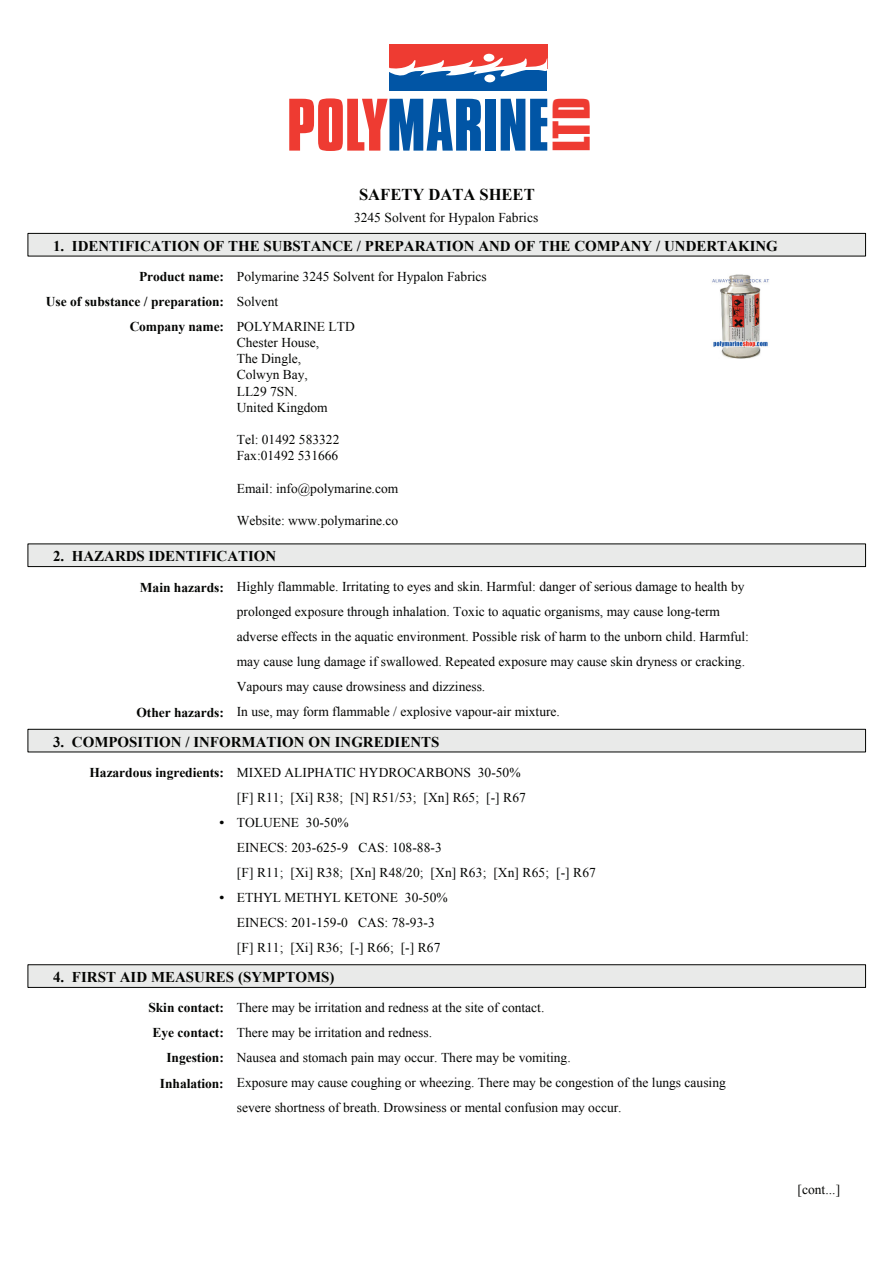
<style>
.page{position:relative;width:893px;height:1263px;background:#fff}
.page>*{position:absolute;margin:0;border:0;box-sizing:border-box;transform-origin:0 0}
.t1{font:700 63.9px "Compacta BT";color:#0155a5}
.t2{font:700 45.6px "Compacta BT";color:#ee3b32;scale:1.08 1}
.t3{font:700 16.5px "Times New Roman";color:#040503}
.t4{font:700 15px "Times New Roman";color:#040503}
.t5{font:13.5px/25px "Times New Roman";color:#040503}
.t6{font:700 13.5px "Times New Roman";letter-spacing:-.005em;color:#040503}
.s1{color:#ee3b32}
.s2{font-weight:700}
.s3{font-weight:400}
</style>
<div class="page">
<div style="left:28px;top:234px;width:837px;height:22px;background:#e9eae9"></div>
<div style="left:28px;top:233px;width:837px;height:23px;border:1px solid #040503"></div>
<div style="left:28px;top:544px;width:837px;height:23px;background:#e9eae9"></div>
<div style="left:28px;top:544px;width:837px;height:23px;border:1px solid #040503"></div>
<div style="left:28px;top:729px;width:837px;height:23px;background:#e9eae9"></div>
<div style="left:28px;top:729px;width:837px;height:23px;border:1px solid #040503"></div>
<div style="left:28px;top:965px;width:837px;height:22px;background:#e9eae9"></div>
<div style="left:28px;top:965px;width:837px;height:23px;border:1px solid #040503"></div>
<img style="left:712px;top:274px;width:57px;height:85px">
<div style="left:389px;top:71px;width:158px;height:20px;background:#0155a5"></div>
<div style="left:389px;top:45px;width:158px;height:24px;background:#ee3b32"></div>
<svg style="left:389px;top:52px;width:159px;height:31px"></svg>
<h1 class="t1" style="left:287px;top:86px;width:264px"><span class="s1">POLY</span>MARINE</h1>
<h2 class="t2" style="left:544px;top:152px;width:53px;rotate:-90deg">LTD</h2>
<p class="t3" style="left:359px;top:183px;width:177px">SAFETY DATA SHEET</p>
<p class="t5" style="left:354px;top:205px;width:186px">3245 Solvent for Hypalon Fabrics</p>
<p class="t4" style="left:53px;top:235px;width:726px">1. IDENTIFICATION OF THE SUBSTANCE / PREPARATION AND OF THE COMPANY / UNDERTAKING</p>
<p class="t5" style="left:139px;top:263px;width:349px"><span class="s2">Product name:</span> Polymarine 3245 Solvent for Hypalon Fabrics</p>
<p class="t6" style="left:46px;top:292px;width:234px">Use of substance / preparation: <span class="s3">Solvent</span></p>
<p class="t5" style="left:130px;top:314px;width:227px"><span class="s2">Company name:</span> POLYMARINE LTD</p>
<p class="t5" style="left:237px;top:334px;width:92px;line-height:16.2px">Chester House,<br>The Dingle,<br>Colwyn Bay,<br>LL29 7SN.<br>United Kingdom</p>
<p class="t5" style="left:237px;top:431px;width:104px;line-height:16.2px">Tel: 01492 583322<br>Fax:01492 531666</p>
<p class="t5" style="left:237px;top:476px;width:163px">Email: info@polymarine.com</p>
<p class="t5" style="left:237px;top:508px;width:163px">Website: www.polymarine.co</p>
<p class="t4" style="left:53px;top:546px;width:225px">2. HAZARDS IDENTIFICATION</p>
<p class="t5" style="left:140px;top:574px;width:606px"><span class="s2">Main hazards:</span> Highly flammable. Irritating to eyes and skin. Harmful: danger of serious damage to health by</p>
<p class="t5" style="left:237px;top:599px;width:484px">prolonged exposure through inhalation. Toxic to aquatic organisms, may cause long-term</p>
<p class="t5" style="left:237px;top:624px;width:513px">adverse effects in the aquatic environment. Possible risk of harm to the unborn child. Harmful:</p>
<p class="t5" style="left:237px;top:649px;width:509px">may cause lung damage if swallowed. Repeated exposure may cause skin dryness or cracking.</p>
<p class="t5" style="left:237px;top:674px;width:250px">Vapours may cause drowsiness and dizziness.</p>
<p class="t5" style="left:136px;top:699px;width:425px"><span class="s2">Other hazards:</span> In use, may form flammable / explosive vapour-air mixture.</p>
<p class="t4" style="left:53px;top:731px;width:388px">3. COMPOSITION / INFORMATION ON INGREDIENTS</p>
<p class="t5" style="left:237px;top:759px;width:290px;text-indent:-147px"><span class="s2">Hazardous ingredients:</span> MIXED ALIPHATIC HYDROCARBONS 30-50% [F] R11; [Xi] R38; [N] R51/53; [Xn] R65; [-] R67</p>
<p class="t5" style="left:237px;top:809px;width:361px;text-indent:-17px"><span class="s2">•</span> TOLUENE 30-50%<br>EINECS: 203-625-9 CAS: 108-88-3<br>[F] R11; [Xi] R38; [Xn] R48/20; [Xn] R63; [Xn] R65; [-] R67</p>
<p class="t5" style="left:237px;top:884px;width:212px;text-indent:-17px"><span class="s2">•</span> ETHYL METHYL KETONE 30-50%<br>EINECS: 201-159-0 CAS: 78-93-3 [F] R11; [Xi] R36; [-] R66; [-] R67</p>
<p class="t4" style="left:53px;top:967px;width:283px">4. FIRST AID MEASURES (SYMPTOMS)</p>
<p class="t5" style="left:152px;top:995px;width:393px;text-indent:-4px"><span class="s2">Skin contact:</span> There may be irritation and redness at the site of contact.<br><span class="s2">Eye contact:</span> There may be irritation and redness.</p>
<p class="t5" style="left:166px;top:1045px;width:406px"><span class="s2">Ingestion:</span> Nausea and stomach pain may occur. There may be vomiting.</p>
<p class="t5" style="left:160px;top:1070px;width:567px"><span class="s2">Inhalation:</span> Exposure may cause coughing or wheezing. There may be congestion of the lungs causing</p>
<p class="t5" style="left:237px;top:1095px;width:386px">severe shortness of breath. Drowsiness or mental confusion may occur.</p>
<p class="t5" style="left:797px;top:1176px;width:44px">[cont...]</p>
</div>
